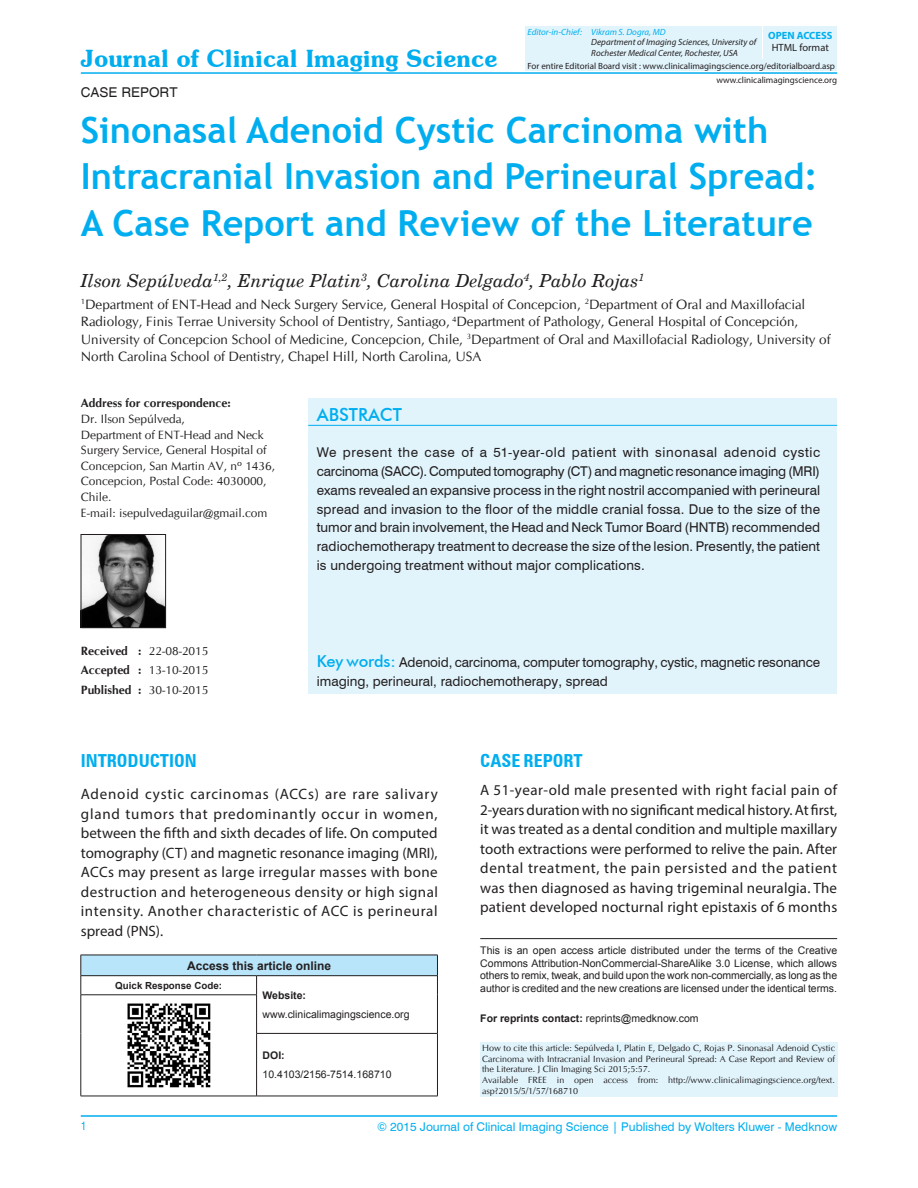
<style>
.page{position:relative;width:918px;height:1188px;background:#fff}
.page>*{position:absolute;margin:0;border:0;box-sizing:border-box;transform-origin:0 0}
.AT{font:700 36px/46.5px "Trebuchet MS";color:#00aeef}
.JCIS{font:600 24px "Souvenir IT Cby BT";color:#00aeef}
.AU{font:italic 18px "New Century Schlbk";color:#231f20}
.TX{font:700 condensed 18px "Zurich BT";color:#00aeef}
.ABSH{font:500 18px "Futura BT";color:#00aeef}
.TX-2{font:15px/19.5px "Myriad Pro";letter-spacing:.01em;color:#231f20;text-align:justify}
.ABS{font:13.5px/18.9px "Swiss 721 BT";letter-spacing:.015em;color:#231f20;text-align:justify}
.AFF{font:13.5px/17.5px "CG Omega";color:#231f20}
.KWD{font:13.5px/18.9px "Swiss 721 BT";letter-spacing:-.01em;color:#231f20}
.AH{font:13.5px "Helvetica";color:#231f20}
.ADD{font:12px/15.6px "CG Omega";color:#231f20}
.VRF{font:12px "Swiss 721 BT";color:#00aeef}
.HIS{font:12px "CG Omega";color:#231f20}
.ATAO{font:700 12px "Arial";color:#231f20}
.HIS-2{font:700 12px "CG Omega";color:#231f20}
.V_FOLIO{font:condensed 12px "Helvetica";color:#00aeef}
.Reprint{font:10.5px/12.6px "Arial";color:#231f20;text-align:justify}
.WEB{font:10.5px "Arial";color:#231f20}
.WEB-2{font:700 10.5px "Arial";color:#231f20}
.OA{font:700 10.5px "Myriad Pro";color:#00aeef}
.HF{font:10.5px "Myriad Pro";color:#231f20}
.QRC{font:700 9.75px "Arial";color:#231f20}
.HTC{font:9px/10.8px "CG Omega";color:#231f20;text-align:justify}
.E_WEB{font:9px "Myriad Pro";color:#231f20}
.E_AFF{font:italic 9px "Myriad Pro";color:#231f20}
.E_AU{font:italic 9px "Myriad Pro";color:#00aeef}
.s1{font-weight:700}
.s2{font-weight:400}
.s3{font-family:"Futura BT";font-weight:500;font-size:16.5px;color:#00aeef}
</style>
<div class="page">
<hr style="left:81px;top:1116px;width:756px;height:1px;background:#00aeef">
<hr style="left:81px;top:72px;width:756px;height:2px;background:#00aeef">
<div style="left:308px;top:399px;width:529px;height:295px;background:#e1f4fc"></div>
<hr style="left:308px;top:425px;width:529px;height:1px;background:#00aeef">
<div style="left:525px;top:60px;width:312px;height:11px;background:#e1f4fc"></div>
<div style="left:525px;top:26px;width:237px;height:32px;background:#e1f4fc"></div>
<div style="left:764px;top:26px;width:73px;height:32px;background:#e1f4fc"></div>
<div style="left:81px;top:955px;width:356px;height:21px;background:#b9e5fa"></div>
<hr style="left:81px;top:955px;width:176px;height:1px;background:#231f20">
<hr style="left:257px;top:955px;width:181px;height:1px;background:#231f20">
<hr style="left:81px;top:975px;width:176px;height:1px;background:#231f20">
<svg style="left:81px;top:955px;width:1px;height:40px"></svg>
<hr style="left:257px;top:975px;width:181px;height:1px;background:#231f20">
<svg style="left:437px;top:955px;width:1px;height:40px"></svg>
<hr style="left:437px;top:995px;width:1px;height:38px;background:#231f20">
<hr style="left:81px;top:995px;width:176px;height:1px;background:#231f20">
<hr style="left:81px;top:995px;width:1px;height:38px;background:#231f20">
<hr style="left:81px;top:1033px;width:1px;height:63px;background:#231f20">
<hr style="left:437px;top:1034px;width:1px;height:62px;background:#231f20">
<hr style="left:257px;top:1096px;width:181px;height:1px;background:#231f20">
<svg style="left:256px;top:976px;width:1px;height:19px"></svg>
<hr style="left:256px;top:995px;width:1px;height:38px;background:#231f20">
<hr style="left:256px;top:1034px;width:1px;height:62px;background:#231f20">
<hr style="left:81px;top:1096px;width:176px;height:1px;background:#231f20">
<hr style="left:256px;top:1033px;width:182px;height:1px;background:#231f20">
<img style="left:127px;top:1003px;width:84px;height:85px">
<hr style="left:480px;top:938px;width:357px;height:1px;background:#231f20">
<div style="left:480px;top:1042px;width:357px;height:54px;background:#e1f4fc"></div>
<img style="left:83px;top:536px;width:81px;height:90px">
<div style="left:81px;top:534px;width:85px;height:94px;border:1px solid #231f20"></div>
<p class="JCIS" style="left:81px;top:44px;width:418px">Journal of Clinical Imaging Science</p>
<p class="AH" style="left:81px;top:85px;width:98px">CASE REPORT</p>
<p class="E_AU" style="left:528px;top:26px;width:140px">Editor‑in‑Chief: Vikram S. Dogra, MD</p>
<p class="E_AFF" style="left:591px;top:37px;width:167px">Department of Imaging Sciences, University of</p>
<p class="E_AFF" style="left:591px;top:48px;width:148px">Rochester Medical Center, Rochester, USA</p>
<p class="OA" style="left:768px;top:28px;width:66px">OPEN ACCESS</p>
<p class="HF" style="left:772px;top:41px;width:59px">HTML format</p>
<p class="E_WEB" style="left:528px;top:60px;width:309px">For entire Editorial Board visit : www.clinicalimagingscience.org/editorialboard.asp</p>
<p class="E_WEB" style="left:716px;top:74px;width:122px">www.clinicalimagingscience.org</p>
<p class="AT" style="left:81px;top:107px;width:738px">Sinonasal Adenoid Cystic Carcinoma with<br>Intracranial Invasion and Perineural Spread:<br>A Case Report and Review of the Literature</p>
<p class="AU" style="left:81px;top:270px;width:565px">Ilson Sepúlveda<sup>1,2</sup>, Enrique Platin<sup>3</sup>, Carolina Delgado<sup>4</sup>, Pablo Rojas<sup>1</sup></p>
<p class="AFF" style="left:81px;top:296px;width:751px"><sup>1</sup>Department of ENT‑Head and Neck Surgery Service, General Hospital of Concepcion, <sup>2</sup>Department of Oral and Maxillofacial Radiology, Finis Terrae University School of Dentistry, Santiago, <sup>4</sup>Department of Pathology, General Hospital of Concepción, University of Concepcion School of Medicine, Concepcion, Chile, <sup>3</sup>Department of Oral and Maxillofacial Radiology, University of North Carolina School of Dentistry, Chapel Hill, North Carolina, USA</p>
<p class="ADD" style="left:81px;top:396px;width:196px"><span class="s1">Address for correspondence:<br></span>Dr. Ilson Sepúlveda,<br>Department of ENT‑Head and Neck<br>Surgery Service, General Hospital of<br>Concepcion, San Martin AV, nº 1436,<br>Concepcion, Postal Code: 4030000,<br>Chile.<br>E‑mail: isepulvedaguilar@gmail.com</p>
<p class="HIS" style="left:81px;top:643px;width:129px"><span class="s1">Received :</span> 22‑08‑2015</p>
<p class="HIS" style="left:81px;top:663px;width:129px"><span class="s1">Accepted :</span> 13-10-2015</p>
<p class="HIS-2" style="left:81px;top:683px;width:129px">Published : <span class="s2">30-10-2015</span></p>
<p class="ABSH" style="left:317px;top:403px;width:87px">ABSTRACT</p>
<p class="ABS" style="left:317px;top:443px;width:505px">We present the case of a 51‑year‑old patient with sinonasal adenoid cystic carcinoma (SACC). Computed tomography (CT) and magnetic resonance imaging (MRI) exams revealed an expansive process in the right nostril accompanied with perineural spread and invasion to the floor of the middle cranial fossa. Due to the size of the tumor and brain involvement, the Head and Neck Tumor Board (HNTB) recommended radiochemotherapy treatment to decrease the size of the lesion. Presently, the patient is undergoing treatment without major complications.</p>
<p class="KWD" style="left:317px;top:653px;width:505px"><span class="s3">Key words:</span> Adenoid, carcinoma, computer tomography, cystic, magnetic resonance imaging, perineural, radiochemotherapy, spread</p>
<p class="TX" style="left:81px;top:750px;width:117px">INTRODUCTION</p>
<p class="TX-2" style="left:81px;top:784px;width:359px">Adenoid cystic carcinomas (ACCs) are rare salivary gland tumors that predominantly occur in women, between the fifth and sixth decades of life. On computed tomography (CT) and magnetic resonance imaging (MRI), ACCs may present as large irregular masses with bone destruction and heterogeneous density or high signal intensity. Another characteristic of ACC is perineural spread (PNS).</p>
<p class="ATAO" style="left:187px;top:958px;width:146px">Access this article online</p>
<p class="QRC" style="left:115px;top:979px;width:108px">Quick Response Code:</p>
<p class="WEB-2" style="left:263px;top:988px;width:45px">Website:</p>
<p class="WEB" style="left:263px;top:1007px;width:149px">www.clinicalimagingscience.org</p>
<p class="WEB-2" style="left:263px;top:1049px;width:24px">DOI:</p>
<p class="WEB" style="left:263px;top:1067px;width:131px">10.4103/2156-7514.168710</p>
<h1 class="TX" style="left:480px;top:750px;width:104px">CASE REPORT</h1>
<p class="TX-2" style="left:480px;top:780px;width:359px">A 51‑year‑old male presented with right facial pain of 2-years duration with no significant medical history. At first, it was treated as a dental condition and multiple maxillary tooth extractions were performed to relive the pain. After dental treatment, the pain persisted and the patient was then diagnosed as having trigeminal neuralgia. The patient developed nocturnal right epistaxis of 6 months</p>
<p class="Reprint" style="left:480px;top:944px;width:359px">This is an open access article distributed under the terms of the Creative Commons Attribution‑NonCommercial‑ShareAlike 3.0 License, which allows others to remix, tweak, and build upon the work non‑commercially, as long as the author is credited and the new creations are licensed under the identical terms.</p>
<p class="Reprint" style="left:480px;top:1013px;width:220px"><span class="s1">For reprints contact:</span> reprints@medknow.com</p>
<p class="HTC" style="left:482px;top:1042px;width:354px">How to cite this article: Sepúlveda I, Platin E, Delgado C, Rojas P. Sinonasal Adenoid Cystic Carcinoma with Intracranial Invasion and Perineural Spread: A Case Report and Review of the Literature. J Clin Imaging Sci 2015;5:57.</p>
<p class="HTC" style="left:482px;top:1075px;width:354px">Available FREE in open access from: http://www.clinicalimagingscience.org/text. asp?2015/5/1/57/168710</p>
<p class="V_FOLIO" style="left:81px;top:1119px;width:7px">1</p>
<p class="VRF" style="left:377px;top:1119px;width:462px">© 2015 Journal of Clinical Imaging Science | Published by Wolters Kluwer ‑ Medknow</p>
</div>
